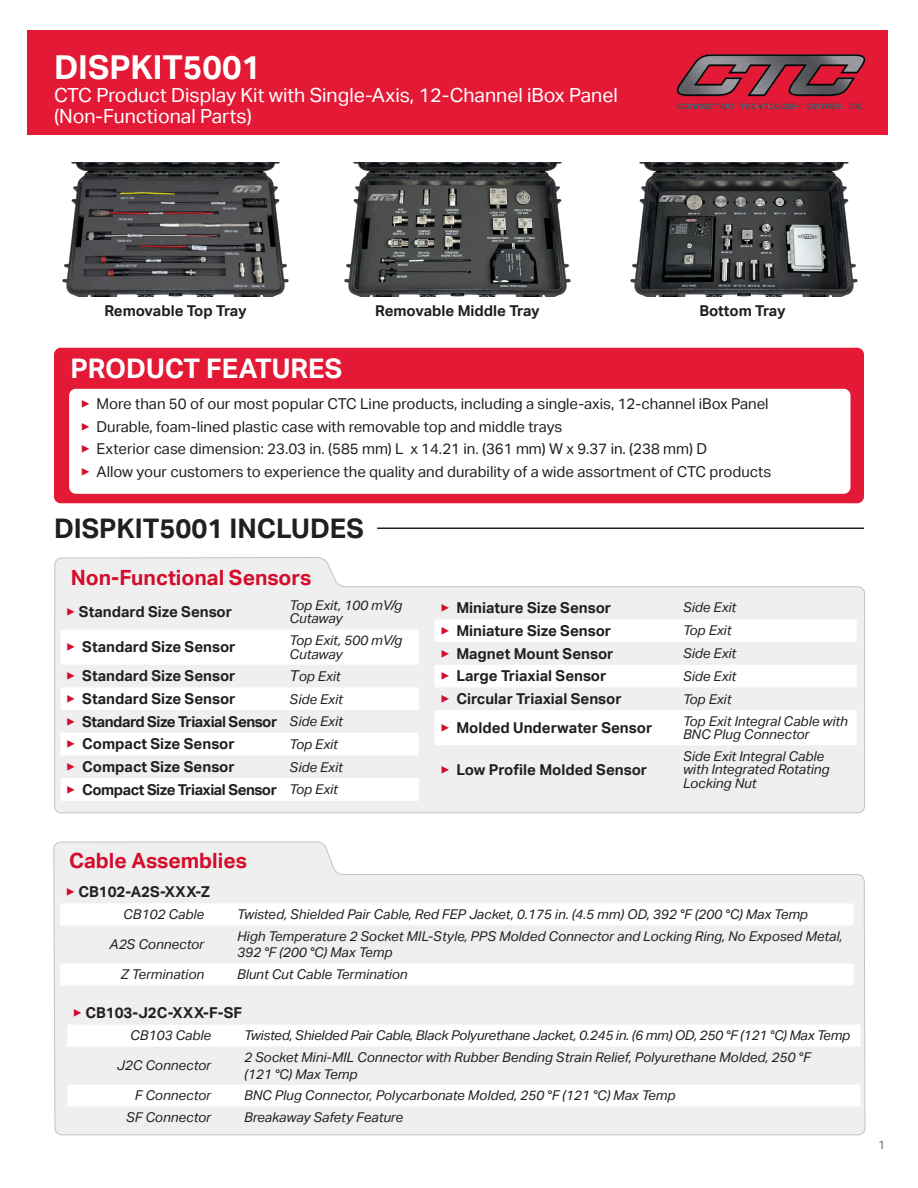
<style>
.page{position:relative;width:918px;height:1188px;background:#fff}
.page>*{position:absolute;margin:0;border:0;box-sizing:border-box;transform-origin:0 0}
.t1{font:700 33px "Aktiv Grotesk";color:#fff}
.t2{font:700 27px "Aktiv Grotesk";color:#231f20}
.t3{font:700 27px "Aktiv Grotesk";color:#fff}
.t4{font:700 21px "Aktiv Grotesk";color:#d30d2b}
.t5{font:19.5px/21px "Aktiv Grotesk";color:#fff}
.t6{font:700 15px "Aktiv Grotesk";color:#231f20}
.t7{font:15px "Aktiv Grotesk";color:#231f20}
.t8{font:700 15px "Aktiv Grotesk";letter-spacing:-.03em;color:#231f20}
.t9{font:italic 13.5px/13.5px "Aktiv Grotesk";color:#231f20}
.t10{font:12px "Aktiv Grotesk";color:#6f7073}
.s1{font-weight:700;color:#d30d2b}
.s2{color:#d30d2b}
.s3{font-size:15px}
</style>
<div class="page">
<div style="left:27px;top:30px;width:861px;height:105px;background:#e31936"></div>
<img style="left:676px;top:54px;width:190px;height:56px">
<svg style="left:54px;top:557px;width:811px;height:257px"></svg>
<div style="left:54px;top:348px;width:810px;height:155px;background:#e31936;border-radius:7px"></div>
<div style="left:69px;top:389px;width:781px;height:105px;background:#fff;border-radius:7px"></div>
<img style="left:62px;top:162px;width:227px;height:135px">
<hr style="left:377px;top:528px;width:487px;height:1px;background:#231f20">
<svg style="left:53px;top:841px;width:813px;height:295px"></svg>
<svg style="left:61px;top:629px;width:358px;height:172px"></svg>
<svg style="left:60px;top:903px;width:793px;height:82px"></svg>
<svg style="left:435px;top:619px;width:422px;height:126px"></svg>
<svg style="left:67px;top:1025px;width:793px;height:82px"></svg>
<img style="left:344px;top:162px;width:227px;height:135px">
<img style="left:630px;top:162px;width:228px;height:135px">
<h1 class="t1" style="left:54px;top:48px;width:209px">DISPKIT5001</h1>
<h3 class="t5" style="left:54px;top:85px;width:565px">CTC Product Display Kit with Single-Axis, 12-Channel iBox Panel (Non-Functional Parts)</h3>
<p class="t6" style="left:104px;top:302px;width:144px">Removable Top Tray</p>
<p class="t6" style="left:375px;top:302px;width:166px">Removable Middle Tray</p>
<p class="t6" style="left:699px;top:302px;width:88px">Bottom Tray</p>
<p class="t3" style="left:71px;top:353px;width:273px">PRODUCT FEATURES</p>
<p class="t7" style="left:81px;top:396px;width:689px"><span class="s1">▶</span> More than 50 of our most popular CTC Line products, including a single-axis, 12-channel iBox Panel</p>
<p class="t7" style="left:81px;top:418px;width:483px"><span class="s1">▶</span> Durable, foam-lined plastic case with removable top and middle trays</p>
<p class="t7" style="left:81px;top:441px;width:628px"><span class="s1">▶</span> Exterior case dimension: 23.03 in. (585 mm) L x 14.21 in. (361 mm) W x 9.37 in. (238 mm) D</p>
<p class="t7" style="left:81px;top:463px;width:692px"><span class="s1">▶</span> Allow your customers to experience the quality and durability of a wide assortment of CTC products</p>
<p class="t2" style="left:54px;top:513px;width:311px">DISPKIT5001 INCLUDES</p>
<p class="t4" style="left:71px;top:565px;width:242px">Non-Functional Sensors</p>
<p class="t6" style="left:67px;top:603px;width:167px"><span class="s2">▶</span> Standard Size Sensor</p>
<p class="t9" style="left:290px;top:599px;width:114px">Top Exit, 100 mV/g<br>Cutaway</p>
<p class="t6" style="left:67px;top:638px;width:170px"><span class="s2">▶</span> Standard Size Sensor</p>
<p class="t9" style="left:290px;top:634px;width:114px">Top Exit, 500 mV/g<br>Cutaway</p>
<p class="t6" style="left:67px;top:667px;width:170px"><span class="s2">▶</span> Standard Size Sensor</p>
<p class="t9" style="left:290px;top:670px;width:52px"><span class="s3">T</span>op Exit</p>
<p class="t6" style="left:67px;top:690px;width:170px"><span class="s2">▶</span> Standard Size Sensor</p>
<p class="t9" style="left:290px;top:692px;width:55px">Side Exit</p>
<p class="t8" style="left:67px;top:713px;width:212px"><span class="s2">▶</span> Standard Size Triaxial Sensor</p>
<p class="t9" style="left:290px;top:715px;width:55px">Side Exit</p>
<p class="t6" style="left:67px;top:736px;width:170px"><span class="s2">▶</span> Compact Size Sensor</p>
<p class="t9" style="left:290px;top:738px;width:50px">Top Exit</p>
<p class="t6" style="left:67px;top:758px;width:170px"><span class="s2">▶</span> Compact Size Sensor</p>
<p class="t9" style="left:290px;top:760px;width:55px">Side Exit</p>
<p class="t8" style="left:67px;top:781px;width:212px"><span class="s2">▶</span> Compact Size Triaxial Sensor</p>
<p class="t9" style="left:290px;top:783px;width:50px">Top Exit</p>
<p class="t4" style="left:69px;top:848px;width:179px">Cable Assemblies</p>
<p class="t6" style="left:441px;top:599px;width:172px"><span class="s2">▶</span> Miniature Size Sensor</p>
<p class="t9" style="left:683px;top:601px;width:55px">Side Exit</p>
<p class="t6" style="left:441px;top:622px;width:172px"><span class="s2">▶</span> Miniature Size Sensor</p>
<p class="t9" style="left:683px;top:624px;width:50px">Top Exit</p>
<p class="t6" style="left:441px;top:645px;width:174px"><span class="s2">▶</span> Magnet Mount Sensor</p>
<p class="t9" style="left:683px;top:647px;width:55px">Side Exit</p>
<p class="t6" style="left:441px;top:667px;width:167px"><span class="s2">▶</span> Large Triaxial Sensor</p>
<p class="t9" style="left:683px;top:670px;width:55px">Side Exit</p>
<p class="t6" style="left:441px;top:690px;width:182px"><span class="s2">▶</span> Circular Triaxial Sensor</p>
<p class="t9" style="left:683px;top:692px;width:50px">Top Exit</p>
<p class="t6" style="left:441px;top:719px;width:213px"><span class="s2">▶</span> Molded Underwater Sensor</p>
<p class="t9" style="left:683px;top:714px;width:166px">Top Exit Integral Cable with<br>BNC Plug Connector</p>
<p class="t6" style="left:441px;top:761px;width:208px"><span class="s2">▶</span> Low Profile Molded Sensor</p>
<p class="t9" style="left:683px;top:750px;width:148px">Side Exit Integral Cable with Integrated Rotating<br>Locking Nut</p>
<p class="t6" style="left:66px;top:883px;width:145px"><span class="s2">▶</span> CB102-A2S-XXX-Z</p>
<p class="t9" style="left:123px;top:908px;width:82px">CB102 Cable</p>
<p class="t9" style="left:237px;top:908px;width:572px">Twisted, Shielded Pair Cable, Red FEP Jacket, 0.175 in. (4.5 mm) OD, 392 °F (200 °C) Max Temp</p>
<p class="t9" style="left:110px;top:938px;width:96px">A2S Connector</p>
<p class="t9" style="left:237px;top:928px;width:607px;line-height:16.5px">High Temperature 2 Socket MIL-Style, PPS Molded Connector and Locking Ring, No Exposed Metal,<br>392 °F (200 °C) Max Temp</p>
<p class="t9" style="left:121px;top:968px;width:85px">Z Termination</p>
<p class="t9" style="left:237px;top:968px;width:172px">Blunt Cut Cable Termination</p>
<p class="t6" style="left:73px;top:1004px;width:171px"><span class="s2">▶</span> CB103-J2C-XXX-F-SF</p>
<p class="t9" style="left:130px;top:1029px;width:82px">CB103 Cable</p>
<p class="t9" style="left:244px;top:1029px;width:608px">Twisted, Shielded Pair Cable, Black Polyurethane Jacket, 0.245 in. (6 mm) OD, 250 °F (121 °C) Max Temp</p>
<p class="t9" style="left:117px;top:1059px;width:96px">J2C Connector</p>
<p class="t9" style="left:244px;top:1051px;width:568px">2 Socket Mini-MIL Connector with Rubber Bending Strain Relief, Polyurethane Molded, 250 °F</p>
<p class="t9" style="left:244px;top:1067px;width:115px">(121 °C) Max Temp</p>
<p class="t9" style="left:135px;top:1089px;width:78px">F Connector</p>
<p class="t9" style="left:244px;top:1089px;width:433px">BNC Plug Connector, Polycarbonate Molded, 250 °F (121 °C) Max Temp</p>
<p class="t9" style="left:126px;top:1111px;width:87px">SF Connector</p>
<p class="t9" style="left:244px;top:1111px;width:161px">Breakaway Safety Feature</p>
<p class="t10" style="left:878px;top:1138px;width:9px">1</p>
</div>
